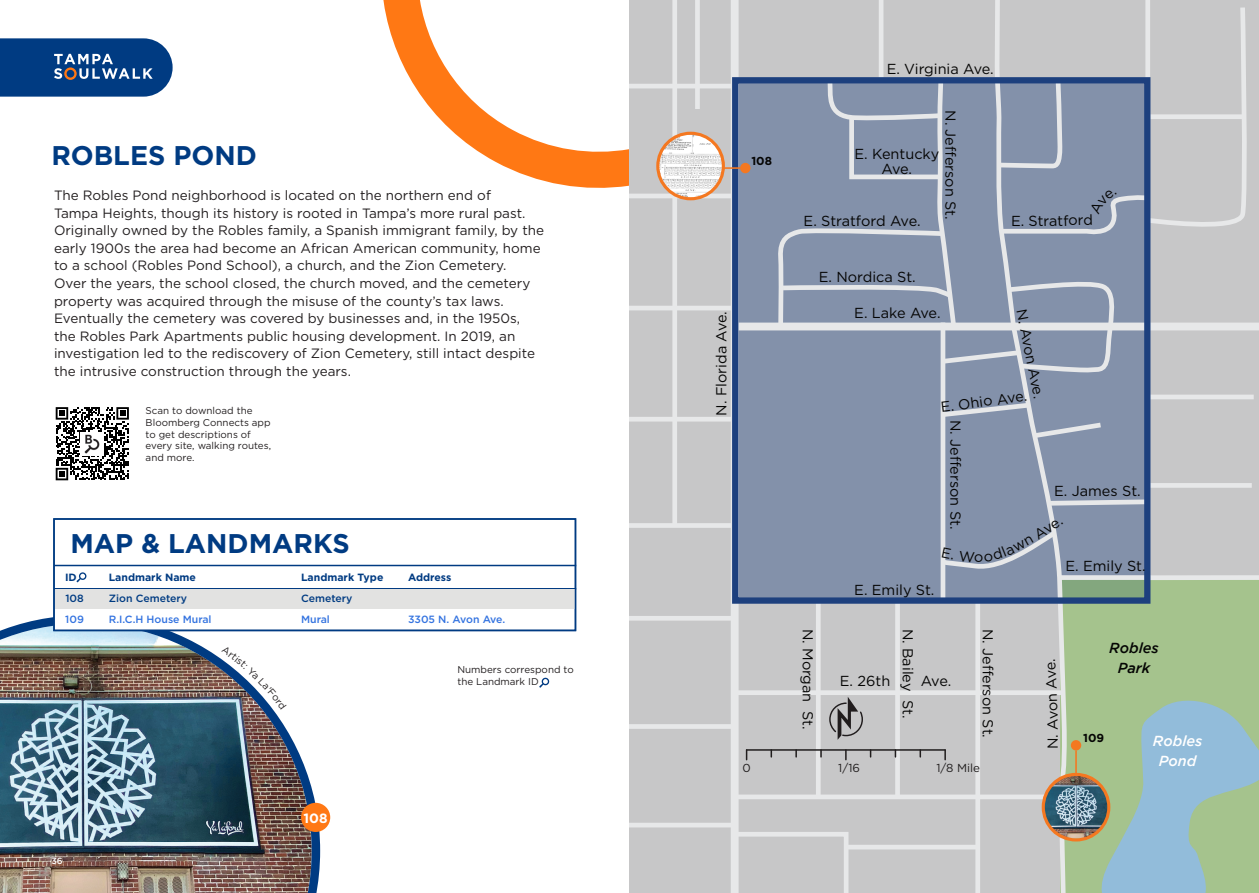
<style>
.page{position:relative;width:1259px;height:893px;background:#fff}
.page>*{position:absolute;margin:0;border:0;box-sizing:border-box;transform-origin:0 0}
.Tab_Headline_-_White{font:700 27px "Gotham";color:#003b82}
.t1{font:14.55px/14.5px "Gotham";color:#050504;text-align:center}
.t2{font:italic 500 14.55px/20.2px "Gotham";color:#fff;text-align:center}
.t3{font:italic 500 14.55px/20.2px "Gotham";color:#050504;text-align:center}
.Body_Copy{font:13.5px/17.5px "Gotham";color:#231f20}
.Body_Copy-2{font:700 13.5px "Gotham";color:#fff}
.t4{font:11.55px "Gotham";color:#211e1e}
.t5{font:700 11.55px "Gotham";color:#050504}
.Body_Copy-3{font:500 10.5px/21px "Gotham";color:#3373e0}
.Body_Copy-4{font:700 10.5px/21px "Gotham";color:#003b82}
.Body_Copy-5{font:500 10.5px/21px "Gotham";color:#003b82;text-align:justify}
.Body_Copy-6{font:9.9px/11.9px "Gotham";color:#231f20}
.t6{font:500 9px "Gotham";color:#fff}
.s1{font-weight:700}
.s2{font-weight:700;color:#fff}
.s3{color:#3373e0}
.s4{font-weight:700;color:#003b82}
.s5{color:#003b82}
.s6{font-weight:500}
.s7{font-weight:500;color:#3373e0}
</style>
<div class="page">
<img style="left:0;top:617px;width:320px;height:276px">
<div style="left:53px;top:518px;width:523px;height:113px;background:#fff"></div>
<hr style="left:54px;top:565px;width:522px;height:1px;background:#003b82">
<hr style="left:54px;top:588px;width:522px;height:1px;background:#003b82">
<div style="left:55px;top:589px;width:520px;height:20px;background:#e2e2e1"></div>
<div style="left:53px;top:518px;width:523px;height:113px;border:2px solid #003b82"></div>
<div style="left:301px;top:803px;width:29px;height:29px;background:#ff7814;border-radius:50%"></div>
<svg style="left:0;top:38px;width:173px;height:59px;background:#1e518f"></svg>
<svg style="left:76px;top:572px;width:10px;height:10px"></svg>
<svg style="left:539px;top:678px;width:10px;height:10px"></svg>
<svg style="left:55px;top:407px;width:14px;height:74px"></svg>
<svg style="left:56px;top:407px;width:73px;height:73px"></svg>
<img style="left:81px;top:432px;width:23px;height:23px">
<svg style="left:383px;top:0;width:246px;height:188px"></svg>
<div style="left:629px;top:0;width:630px;height:893px;background:#c7c7c8"></div>
<div style="left:735px;top:80px;width:412px;height:521px;background:#8391aa"></div>
<div style="left:731px;top:0;width:7px;height:893px;background:#e7e8e9"></div>
<div style="left:737px;top:323px;width:522px;height:7px;background:#e7e8e9"></div>
<hr style="left:629px;top:84px;width:104px;height:4px;background:#e7e8e9">
<svg style="left:1057px;top:394px;width:202px;height:499px;background:#a1c1a6"></svg>
<div style="left:735px;top:794px;width:325px;height:5px;background:#e7e8e9"></div>
<hr style="left:629px;top:823px;width:105px;height:4px;background:#e7e8e9">
<div style="left:975px;top:601px;width:5px;height:292px;background:#e7e8e9"></div>
<div style="left:735px;top:690px;width:328px;height:5px;background:#e7e8e9"></div>
<hr style="left:816px;top:602px;width:4px;height:195px;background:#e7e8e9">
<div style="left:895px;top:603px;width:5px;height:194px;background:#e7e8e9"></div>
<div style="left:629px;top:724px;width:104px;height:5px;background:#e7e8e9"></div>
<div style="left:629px;top:616px;width:107px;height:5px;background:#e7e8e9"></div>
<div style="left:629px;top:523px;width:103px;height:5px;background:#e7e8e9"></div>
<div style="left:629px;top:417px;width:104px;height:5px;background:#e7e8e9"></div>
<hr style="left:629px;top:306px;width:103px;height:4px;background:#e7e8e9">
<hr style="left:629px;top:194px;width:104px;height:4px;background:#e7e8e9">
<div style="left:695px;top:0;width:5px;height:109px;background:#e7e8e9"></div>
<div style="left:940px;top:323px;width:5px;height:279px;background:#e7e8e9"></div>
<hr style="left:1148px;top:395px;width:105px;height:4px;background:#e7e8e9">
<svg style="left:738px;top:829px;width:113px;height:64px"></svg>
<hr style="left:845px;top:845px;width:132px;height:4px;background:#e7e8e9">
<div style="left:672px;top:0;width:5px;height:525px;background:#e7e8e9"></div>
<div style="left:732px;top:77px;width:418px;height:527px;border:6px solid #1d407e"></div>
<div style="left:1071px;top:740px;width:10px;height:10px;background:#f47821;border-radius:50%"></div>
<div style="left:740px;top:163px;width:10px;height:10px;background:#f47821;border-radius:50%"></div>
<svg style="left:829px;top:697px;width:34px;height:43px"></svg>
<hr style="left:746px;top:749px;width:199px;height:2px;background:#211e1e">
<svg style="left:944px;top:750px;width:2px;height:10px"></svg>
<svg style="left:770px;top:750px;width:2px;height:7px"></svg>
<svg style="left:795px;top:750px;width:2px;height:7px"></svg>
<svg style="left:820px;top:750px;width:2px;height:7px"></svg>
<svg style="left:894px;top:750px;width:2px;height:7px"></svg>
<svg style="left:919px;top:750px;width:2px;height:7px"></svg>
<img style="left:1045px;top:776px;width:63px;height:62px">
<div style="left:1041px;top:773px;width:69px;height:68px;border:3px solid #f47821;border-radius:50%"></div>
<img style="left:658px;top:135px;width:65px;height:62px">
<div style="left:656px;top:132px;width:69px;height:68px;border:3px solid #f47821;border-radius:50%"></div>
<svg style="left:1075px;top:750px;width:1px;height:24px"></svg>
<svg style="left:723px;top:167px;width:17px;height:2px"></svg>
<svg style="left:776px;top:0;width:476px;height:581px"></svg>
<svg style="left:1057px;top:695px;width:1px;height:34px"></svg>
<svg style="left:221px;top:646px;width:66px;height:64px"></svg>
<p class="Tab_Headline_-_White" style="left:51px;top:137px;width:207px">ROBLES POND</p>
<p class="Body_Copy" style="left:54px;top:186px;width:491px">The Robles Pond neighborhood is located on the northern end of<br>Tampa Heights, though its history is rooted in Tampa’s more rural past.<br>Originally owned by the Robles family, a Spanish immigrant family, by the early 1900s the area had become an African American community, home to a school (Robles Pond School), a church, and the Zion Cemetery.<br>Over the years, the school closed, the church moved, and the cemetery property was acquired through the misuse of the county’s tax laws.<br>Eventually the cemetery was covered by businesses and, in the 1950s, the Robles Park Apartments public housing development. In 2019, an investigation led to the rediscovery of Zion Cemetery, still intact despite the intrusive construction through the years.</p>
<p class="Body_Copy-6" style="left:146px;top:404px;width:127px">Scan to download the<br>Bloomberg Connects app to get descriptions of every site, walking routes, and more.</p>
<p class="Tab_Headline_-_White" style="left:70px;top:525px;width:281px">MAP &amp; LANDMARKS</p>
<p class="Body_Copy-5" style="left:65px;top:566px;width:21px"><span class="s1">ID</span><span class="s2"># </span>108<br><span class="s3">109</span></p>
<p class="Body_Copy-3" style="left:109px;top:566px;width:104px"><span class="s4">Landmark Name<br></span><span class="s5">Zion Cemetery<br></span>R.I.C.H House Mural</p>
<p class="Body_Copy-4" style="left:301px;top:566px;width:84px">Landmark Type<br><span class="s6">Cemetery<br></span><span class="s7">Mural</span></p>
<p class="Body_Copy-4" style="left:408px;top:566px;width:45px">Address</p>
<p class="Body_Copy-3" style="left:408px;top:608px;width:99px">3305 N. Avon Ave.</p>
<p class="t6" style="left:51px;top:855px;width:13px">36</p>
<p class="Body_Copy-2" style="left:304px;top:809px;width:26px">108</p>
<p class="Body_Copy-6" style="left:457px;top:664px;width:118px">Numbers correspond to the Landmark ID</p>
<p class="t5" style="left:751px;top:154px;width:22px">108</p>
<p class="t1" style="left:886px;top:61px;width:109px">E. Virginia Ave.</p>
<p class="t1" style="left:958px;top:110px;width:111px;rotate:90deg">N. Je erson St.</p>
<p class="t1" style="left:854px;top:146px;width:86px">E. Kentucky<br>Ave.</p>
<p class="t1" style="left:803px;top:213px;width:118px">E. Stratford Ave.</p>
<p class="t1" style="left:1011px;top:214px;width:15px">E.</p>
<p class="t1" style="left:1048px;top:213px;width:36px;rotate:-2deg">atfor</p>
<p class="t1" style="left:713px;top:416px;width:106px;rotate:-90deg">N. Florida Ave.</p>
<p class="t1" style="left:818px;top:270px;width:99px">E. Nordica St.</p>
<p class="t1" style="left:854px;top:305px;width:88px">E. Lake Ave.</p>
<p class="t1" style="left:1029px;top:307px;width:58px;rotate:79deg">N. Avon</p>
<p class="t1" style="left:1040px;top:367px;width:32px;rotate:78deg">Ave.</p>
<p class="t1" style="left:940px;top:399px;width:88px;rotate:-7deg">E. Ohio Ave.</p>
<p class="t1" style="left:963px;top:420px;width:111px;rotate:90deg">N. Je erson St.</p>
<p class="t1" style="left:854px;top:582px;width:82px">E. Emily St.</p>
<p class="t1" style="left:1054px;top:483px;width:88px">E. James St.</p>
<p class="t1" style="left:1065px;top:558px;width:82px">E. Emily St.</p>
<p class="t1" style="left:815px;top:629px;width:103px;rotate:90deg">N. Morgan St.</p>
<p class="t1" style="left:915px;top:629px;width:91px;rotate:90deg">N. Bailey St.</p>
<p class="t1" style="left:995px;top:629px;width:111px;rotate:90deg">N. Je erson St.</p>
<p class="t1" style="left:840px;top:674px;width:52px">E. 26th</p>
<p class="t1" style="left:920px;top:674px;width:32px">Ave.</p>
<p class="t4" style="left:742px;top:761px;width:10px">0</p>
<p class="t4" style="left:838px;top:761px;width:23px">1/16</p>
<p class="t4" style="left:936px;top:761px;width:45px">1/8 Mile</p>
<p class="t1" style="left:1045px;top:749px;width:17px;rotate:-90deg">N.</p>
<p class="t3" style="left:1109px;top:637px;width:51px">Robles<br>Park</p>
<p class="t5" style="left:1083px;top:730px;width:23px">109</p>
<p class="t2" style="left:1153px;top:730px;width:51px">Robles<br>Pond</p>
</div>
